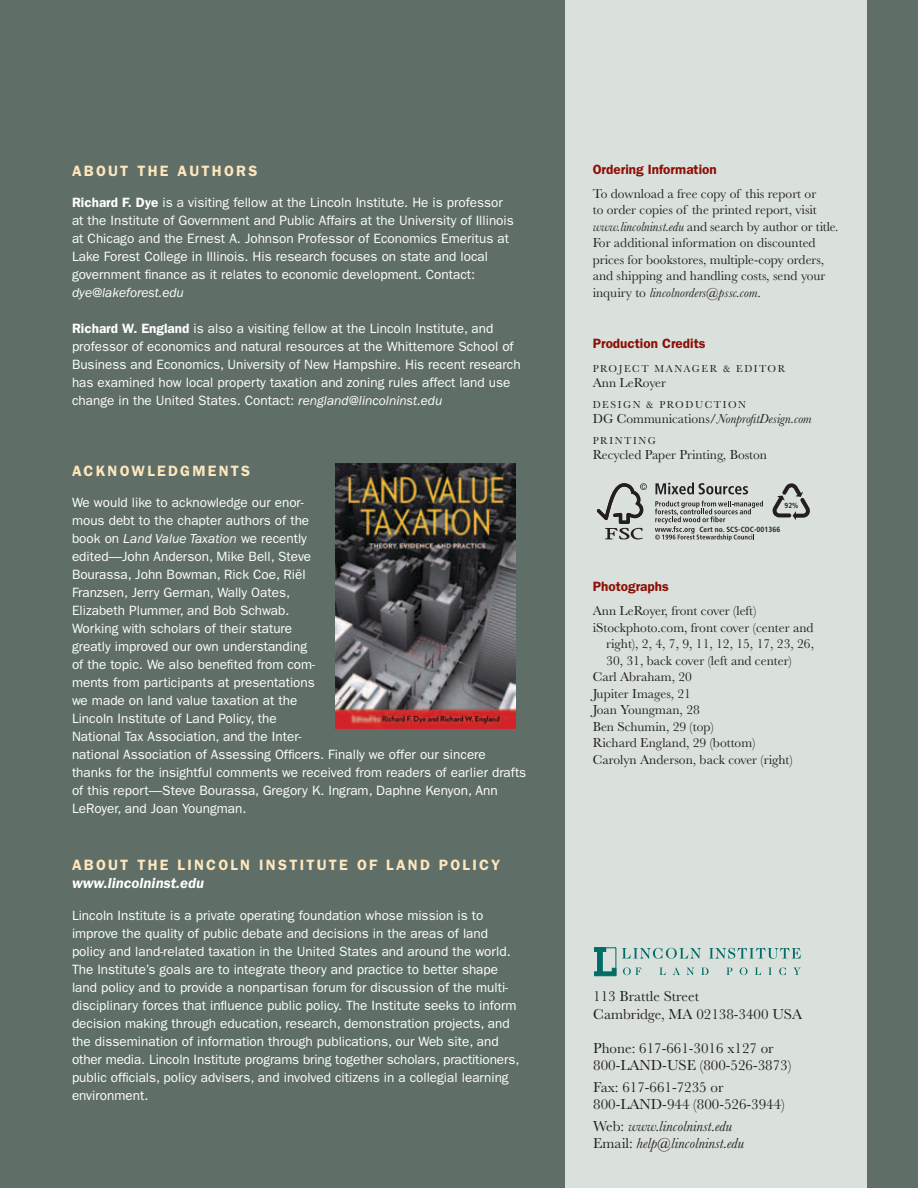
<style>
.page{position:relative;width:918px;height:1188px;background:#5f6f67}
.page>*{position:absolute;margin:0;border:0;box-sizing:border-box;transform-origin:0 0}
.t1{font:15px/17.2px "Baskerville";color:#231f20}
.t2{font:600 15px "ITC Franklin Gothic Std";letter-spacing:.15em;color:#ffe7bd}
.t3{font:italic 15px/17.2px "Baskerville";color:#231f20}
.t4{font:italic 600 15px "ITC Franklin Gothic Std";color:#fff}
.t5{font:13.5px/18px "ITC Franklin Gothic Std";color:#fff}
.t6{font:13.5px/16.5px "Baskerville";color:#231f20}
.t7{font:600 13.5px "ITC Franklin Gothic Std";color:#8c0f05}
.t8{font:italic 13.5px "Baskerville";color:#231f20}
.t9{font:italic 13.5px "ITC Franklin Gothic Std";color:#fff}
.t10{font:10.5px "Baskerville";letter-spacing:.15em;color:#231f20}
.t11{font:700 condensed 7.5px "Frutiger";letter-spacing:.01em;color:#231f20}
.t12{font:700 condensed 7.35px "Frutiger";color:#231f20}
.s1{font-weight:600}
.s2{font-style:italic}
.s3{font-style:normal}
</style>
<div class="page">
<div style="left:565px;top:0;width:301px;height:1188px;background:#dae0dc"></div>
<svg style="left:594px;top:947px;width:207px;height:29px"></svg>
<svg style="left:597px;top:483px;width:50px;height:56px"></svg>
<svg style="left:772px;top:483px;width:38px;height:37px"></svg>
<svg style="left:655px;top:501px;width:108px;height:40px"></svg>
<svg style="left:656px;top:482px;width:92px;height:12px"></svg>
<img style="left:335px;top:463px;width:180px;height:265px">
<p class="t2" style="left:72px;top:162px;width:24px">About</p>
<p class="t2" style="left:137px;top:162px;width:12px">the</p>
<p class="t2" style="left:178px;top:162px;width:24px">Authors</p>
<p class="t5" style="left:72px;top:194px;width:443px"><span class="s1">Richard F. Dye</span> is a visiting fellow at the Lincoln Institute. He is professor at the Institute of Government and Public Affairs at the University of Illinois at Chicago and the Ernest A. Johnson Professor of Economics Emeritus at Lake Forest College in Illinois. His research focuses on state and local government finance as it relates to economic development. Contact:</p>
<p class="t9" style="left:72px;top:285px;width:113px">dye@lakeforest.edu</p>
<p class="t5" style="left:72px;top:320px;width:450px"><span class="s1">Richard W. England</span> is also a visiting fellow at the Lincoln Institute, and professor of economics and natural resources at the Whittemore School of Business and Economics, University of New Hampshire. His recent research has examined how local property taxation and zoning rules affect land use change in the United States. Contact: <span class="s2">rengland@lincolninst.edu</span></p>
<p class="t2" style="left:72px;top:462px;width:49px">acknowledgments</p>
<p class="t5" style="left:72px;top:494px;width:456px">We would like to acknowledge our enor-<br>mous debt to the chapter authors of the<br>book on <span class="s2">Land Value Taxation</span> we recently<br>edited—John Anderson, Mike Bell, Steve<br>Bourassa, John Bowman, Rick Coe, Riël<br>Franzsen, Jerry German, Wally Oates,<br>Elizabeth Plummer, and Bob Schwab.<br>Working with scholars of their stature<br>greatly improved our own understanding<br>of the topic. We also benefited from com-<br>ments from participants at presentations<br>we made on land value taxation at the<br>Lincoln Institute of Land Policy, the<br>National Tax Association, and the Inter-<br>national Association of Assessing Officers. Finally we offer our sincere thanks for the insightful comments we received from readers of earlier drafts of this report—Steve Bourassa, Gregory K. Ingram, Daphne Kenyon, Ann LeRoyer, and Joan Youngman.</p>
<p class="t2" style="left:72px;top:856px;width:13px">about</p>
<p class="t2" style="left:137px;top:856px;width:12px">the</p>
<p class="t2" style="left:178px;top:856px;width:21px">Lincoln</p>
<p class="t2" style="left:259px;top:856px;width:18px">Institute</p>
<p class="t2" style="left:357px;top:856px;width:11px">of</p>
<p class="t2" style="left:386px;top:856px;width:22px">Land</p>
<p class="t2" style="left:439px;top:856px;width:23px">Policy</p>
<p class="t4" style="left:72px;top:875px;width:134px">www.lincolninst.edu</p>
<p class="t5" style="left:72px;top:906px;width:449px">Lincoln Institute is a private operating foundation whose mission is to improve the quality of public debate and decisions in the areas of land policy and land-related taxation in the United States and around the world.<br>The Institute’s goals are to integrate theory and practice to better shape land policy and to provide a nonpartisan forum for discussion of the multi&shy;disciplinary forces that influence public policy. The Institute seeks to inform decision making through education, research, demonstration projects, and the dissemination of information through publications, our Web site, and other media. Lincoln Institute programs bring together scholars, practitioners, public officials, policy advisers, and involved citizens in a collegial learning environment.</p>
<p class="t7" style="left:593px;top:161px;width:126px">Ordering Information</p>
<p class="t6" style="left:593px;top:185px;width:247px">To download a free copy of this report or<br>to order copies of the printed report, visit <span class="s2">www.lincolninst.edu</span> and search by author or title.<br>For additional information on discounted prices for bookstores, multiple-copy orders, and shipping and handling costs, send your inquiry to <span class="s2">lincolnorders@pssc.com</span>.</p>
<p class="t7" style="left:593px;top:335px;width:114px">Production Credits</p>
<p class="t10" style="left:593px;top:362px;width:17px">Project</p>
<p class="t10" style="left:654px;top:362px;width:21px">Manager</p>
<p class="t10" style="left:723px;top:362px;width:31px">&amp; Editor</p>
<p class="t6" style="left:593px;top:374px;width:75px">Ann LeRoyer</p>
<p class="t10" style="left:593px;top:398px;width:19px">Design</p>
<p class="t10" style="left:646px;top:398px;width:31px">&amp; Production</p>
<p class="t8" style="left:593px;top:410px;width:220px"><span class="s3">DG Communications/</span>NonprofitDesign.com</p>
<p class="t10" style="left:593px;top:434px;width:17px">Printing</p>
<p class="t6" style="left:593px;top:446px;width:176px">Recycled Paper Printing, Boston</p>
<p class="t12" style="left:784px;top:501px;width:15px">92%</p>
<p class="t11" style="left:699px;top:525px;width:82px">Cert no. SCS-COC-001366</p>
<p class="t7" style="left:593px;top:579px;width:78px">Photographs</p>
<p class="t6" style="left:593px;top:603px;width:165px">Ann LeRoyer, front cover (left)</p>
<p class="t6" style="left:593px;top:619px;width:222px">iStockphoto.com, front cover (center and</p>
<p class="t6" style="left:606px;top:636px;width:209px">right), 2, 4, 7, 9, 11, 12, 15, 17, 23, 26,</p>
<p class="t6" style="left:606px;top:652px;width:187px">30, 31, back cover (left and center)</p>
<p class="t6" style="left:593px;top:669px;width:101px">Carl Abraham, 20</p>
<p class="t6" style="left:593px;top:685px;width:100px">Jupiter Images, 21</p>
<p class="t6" style="left:593px;top:702px;width:109px">Joan Youngman, 28</p>
<p class="t6" style="left:593px;top:718px;width:123px">Ben Schumin, 29 (top)</p>
<p class="t6" style="left:593px;top:735px;width:164px">Richard England, 29 (bottom)</p>
<p class="t6" style="left:593px;top:751px;width:202px">Carolyn Anderson, back cover (right)</p>
<p class="t1" style="left:593px;top:988px;width:210px">113 Brattle Street<br>Cambridge, MA 02138-3400 USA</p>
<p class="t1" style="left:593px;top:1040px;width:200px">Phone: 617-661-3016 x127 or<br>800-LAND-USE (800-526-3873)</p>
<p class="t1" style="left:593px;top:1079px;width:193px">Fax: 617-661-7235 or<br>800-LAND-944 (800-526-3944)</p>
<p class="t3" style="left:593px;top:1118px;width:152px"><span class="s3">Web:</span> www.lincolninst.edu<br><span class="s3">Email:</span> help@lincolninst.edu</p>
</div>
